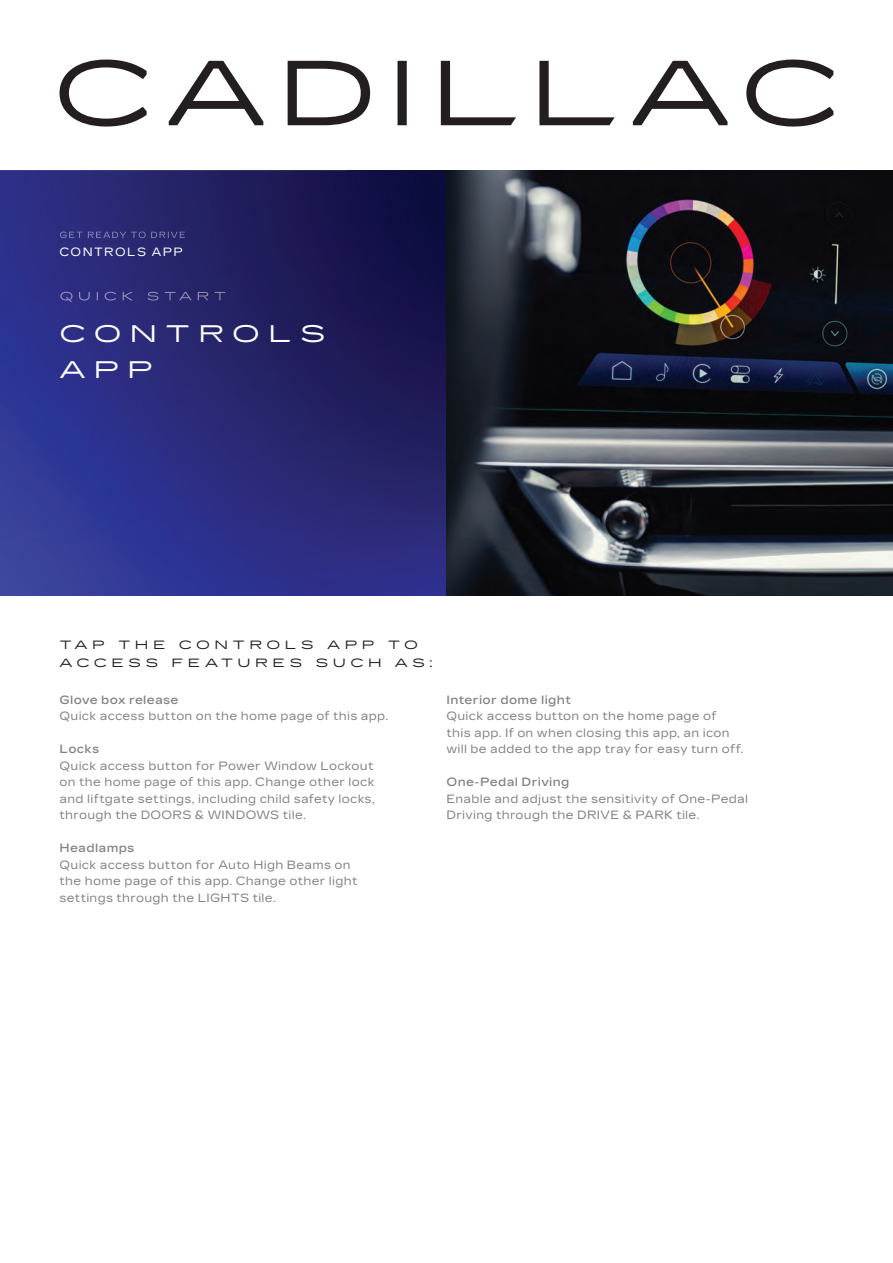
<style>
.page{position:relative;width:893px;height:1263px;background:#fff}
.page>*{position:absolute;margin:0;border:0;box-sizing:border-box;transform-origin:0 0}
.t1{font:expanded 24px/36px "Cadillac Gothic";letter-spacing:.335em;color:#fff}
.t2{font:12px/16.5px "Cadillac Gothic";letter-spacing:.025em;color:#808285}
.t3{font:500 12px "Cadillac Gothic";letter-spacing:.03em;color:#808285}
.t4{font:expanded 12px/18px "Cadillac Gothic";letter-spacing:.36em;color:#231f20}
.t5{font:12px "Cadillac Gothic";letter-spacing:.115em;color:#fff}
</style>
<div class="page">
<img style="left:0;top:170px;width:446px;height:425px">
<svg style="left:446px;top:170px;width:447px;height:425px;background:#2d2e35"></svg>
<img style="left:60px;top:292px;width:165px;height:10px">
<svg style="left:60px;top:60px;width:773px;height:67px"></svg>
<img style="left:60px;top:232px;width:125px;height:6px">
<p class="t5" style="left:60px;top:245px;width:125px">CONTROLS APP</p>
<h1 class="t1" style="left:60px;top:316px;width:268px">CONTROLS<br>APP</h1>
<p class="t4" style="left:60px;top:636px;width:374px">TAP THE CONTROLS APP TO<br>ACCESS FEATURES SUCH AS:</p>
<p class="t3" style="left:60px;top:693px;width:121px">Glove box release</p>
<p class="t2" style="left:60px;top:708px;width:330px">Quick access button on the home page of this app.</p>
<p class="t3" style="left:60px;top:742px;width:41px">Locks</p>
<p class="t2" style="left:60px;top:757px;width:317px">Quick access button for Power Window Lockout on the home page of this app. Change other lock and liftgate settings, including child safety locks, through the DOORS &amp; WINDOWS tile.</p>
<p class="t3" style="left:60px;top:841px;width:76px">Headlamps</p>
<p class="t2" style="left:60px;top:856px;width:299px">Quick access button for Auto High Beams on the home page of this app. Change other light settings through the LIGHTS tile.</p>
<p class="t3" style="left:446px;top:693px;width:126px">Interior dome light</p>
<p class="t2" style="left:446px;top:708px;width:298px">Quick access button on the home page of this app. If on when closing this app, an icon will be added to the app tray for easy turn off.</p>
<p class="t3" style="left:446px;top:775px;width:124px">One-Pedal Driving</p>
<p class="t2" style="left:446px;top:790px;width:303px">Enable and adjust the sensitivity of One-Pedal<br>Driving through the DRIVE &amp; PARK tile.</p>
</div>
